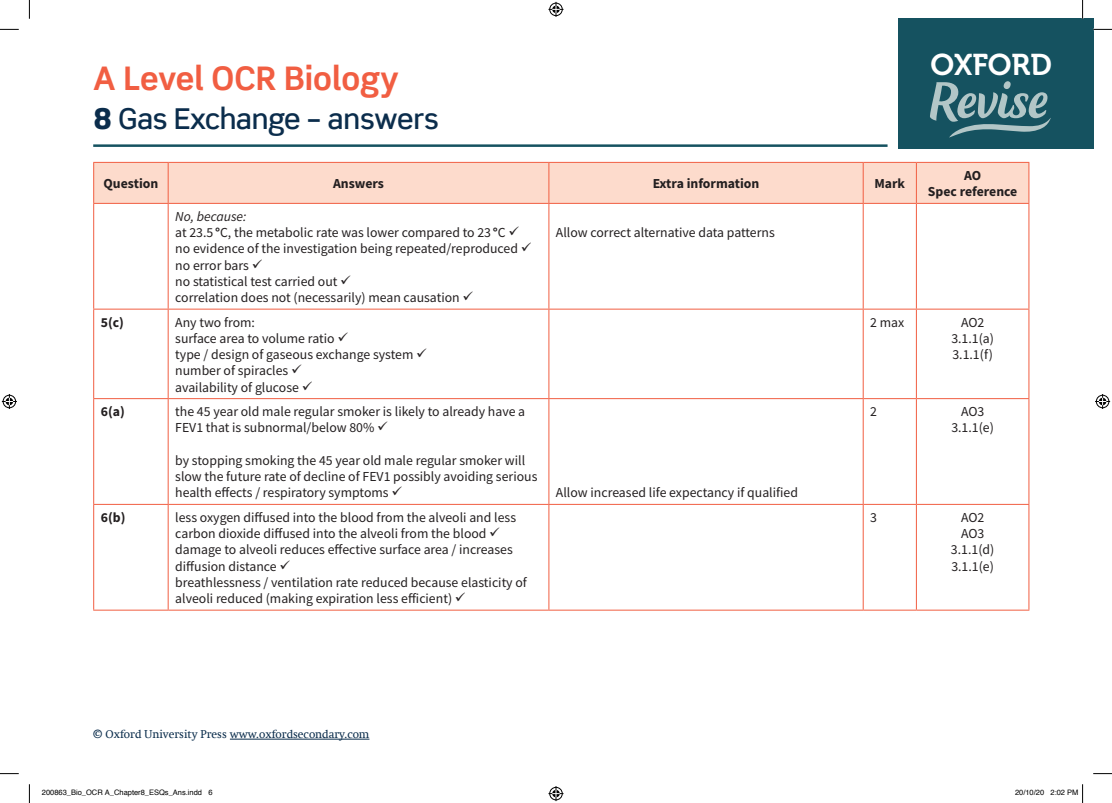
<style>
.page{position:relative;width:1112px;height:803px;background:#fff}
.page>*{position:absolute;margin:0;border:0;box-sizing:border-box;transform-origin:0 0}
.t1{font:700 32.5px "Scene Std";color:#f15e42}
.t2{font:29.88px "Museo 700";color:#fff}
.t3{font:500 28.75px "Scene Std";letter-spacing:-.015em;color:#0b2d4c}
.Answer_text_range_l{font:13.75px/16.2px "Source Sans Pro";color:#231f20}
.Answer_text_centred{font:13.75px "Source Sans Pro";letter-spacing:-.005em;color:#231f20}
.Answer_text_table_h{font:700 13.75px "Source Sans Pro";color:#231f20}
.Answer_text_range_l-2{font:700 13.75px "Source Sans Pro";color:#231f20}
.Answer_text_range_l-3{font:italic 13.75px "Source Sans Pro";color:#231f20}
.t4{font:11.25px "OUP2 Swift";color:#0b2d4c}
.t5{font:7.5px "Helvetica";color:#000}
.s1{font-weight:900}
.s2{font-weight:700}
</style>
<div class="page">
<div style="left:897px;top:19px;width:195px;height:130px;background:#155260"></div>
<svg style="left:930px;top:81px;width:120px;height:57px"></svg>
<hr style="left:93px;top:144px;width:794px;height:3px;background:#155260">
<hr style="left:230px;top:739px;width:139px;height:1px;background:#0b2d4c">
<div style="left:94px;top:163px;width:934px;height:40px;background:#fddbcc"></div>
<hr style="left:168px;top:163px;width:1px;height:40px;background:#f15e42">
<hr style="left:548px;top:163px;width:1px;height:40px;background:#f15e42">
<hr style="left:862px;top:163px;width:1px;height:40px;background:#f15e42">
<hr style="left:915px;top:163px;width:1px;height:40px;background:#f15e42">
<hr style="left:168px;top:204px;width:1px;height:105px;background:#f15e42">
<hr style="left:548px;top:204px;width:1px;height:105px;background:#f15e42">
<hr style="left:862px;top:204px;width:1px;height:105px;background:#f15e42">
<hr style="left:915px;top:204px;width:1px;height:105px;background:#f15e42">
<hr style="left:93px;top:309px;width:75px;height:1px;background:#f15e42">
<hr style="left:168px;top:309px;width:380px;height:1px;background:#f15e42">
<hr style="left:168px;top:310px;width:1px;height:88px;background:#f15e42">
<hr style="left:548px;top:309px;width:315px;height:1px;background:#f15e42">
<hr style="left:548px;top:310px;width:1px;height:88px;background:#f15e42">
<hr style="left:863px;top:309px;width:53px;height:1px;background:#f15e42">
<hr style="left:862px;top:310px;width:1px;height:88px;background:#f15e42">
<hr style="left:916px;top:309px;width:113px;height:1px;background:#f15e42">
<hr style="left:915px;top:310px;width:1px;height:88px;background:#f15e42">
<hr style="left:93px;top:398px;width:75px;height:1px;background:#f15e42">
<hr style="left:168px;top:398px;width:380px;height:1px;background:#f15e42">
<hr style="left:168px;top:399px;width:1px;height:105px;background:#f15e42">
<hr style="left:548px;top:398px;width:315px;height:1px;background:#f15e42">
<hr style="left:548px;top:399px;width:1px;height:105px;background:#f15e42">
<hr style="left:863px;top:398px;width:53px;height:1px;background:#f15e42">
<hr style="left:862px;top:399px;width:1px;height:105px;background:#f15e42">
<hr style="left:916px;top:398px;width:113px;height:1px;background:#f15e42">
<hr style="left:915px;top:399px;width:1px;height:105px;background:#f15e42">
<hr style="left:93px;top:504px;width:75px;height:1px;background:#f15e42">
<hr style="left:168px;top:504px;width:380px;height:1px;background:#f15e42">
<hr style="left:168px;top:505px;width:1px;height:105px;background:#f15e42">
<hr style="left:548px;top:504px;width:315px;height:1px;background:#f15e42">
<hr style="left:548px;top:505px;width:1px;height:105px;background:#f15e42">
<hr style="left:863px;top:504px;width:53px;height:1px;background:#f15e42">
<hr style="left:862px;top:505px;width:1px;height:105px;background:#f15e42">
<hr style="left:916px;top:504px;width:113px;height:1px;background:#f15e42">
<hr style="left:915px;top:505px;width:1px;height:105px;background:#f15e42">
<hr style="left:93px;top:610px;width:75px;height:1px;background:#f15e42">
<hr style="left:168px;top:610px;width:380px;height:1px;background:#f15e42">
<hr style="left:548px;top:610px;width:315px;height:1px;background:#f15e42">
<hr style="left:863px;top:610px;width:53px;height:1px;background:#f15e42">
<hr style="left:916px;top:610px;width:113px;height:1px;background:#f15e42">
<hr style="left:93px;top:204px;width:1px;height:105px;background:#f15e42">
<hr style="left:1028px;top:204px;width:1px;height:105px;background:#f15e42">
<hr style="left:93px;top:310px;width:1px;height:88px;background:#f15e42">
<hr style="left:1028px;top:310px;width:1px;height:88px;background:#f15e42">
<hr style="left:93px;top:399px;width:1px;height:105px;background:#f15e42">
<hr style="left:1028px;top:399px;width:1px;height:105px;background:#f15e42">
<hr style="left:93px;top:505px;width:1px;height:105px;background:#f15e42">
<hr style="left:1028px;top:505px;width:1px;height:105px;background:#f15e42">
<hr style="left:93px;top:162px;width:75px;height:1px;background:#f15e42">
<hr style="left:93px;top:163px;width:1px;height:40px;background:#f15e42">
<hr style="left:168px;top:162px;width:380px;height:1px;background:#f15e42">
<hr style="left:548px;top:162px;width:315px;height:1px;background:#f15e42">
<hr style="left:863px;top:162px;width:53px;height:1px;background:#f15e42">
<hr style="left:916px;top:162px;width:113px;height:1px;background:#f15e42">
<hr style="left:1028px;top:163px;width:1px;height:40px;background:#f15e42">
<hr style="left:93px;top:203px;width:75px;height:1px;background:#f15e42">
<hr style="left:168px;top:203px;width:380px;height:1px;background:#f15e42">
<hr style="left:548px;top:203px;width:315px;height:1px;background:#f15e42">
<hr style="left:863px;top:203px;width:53px;height:1px;background:#f15e42">
<hr style="left:916px;top:203px;width:113px;height:1px;background:#f15e42">
<svg style="left:0;top:29px;width:19px;height:1px"></svg>
<svg style="left:1092px;top:29px;width:19px;height:1px"></svg>
<svg style="left:0;top:773px;width:19px;height:1px"></svg>
<svg style="left:1093px;top:773px;width:18px;height:1px"></svg>
<svg style="left:29px;top:0;width:1px;height:19px"></svg>
<svg style="left:29px;top:784px;width:1px;height:19px"></svg>
<svg style="left:1081px;top:0;width:2px;height:19px"></svg>
<svg style="left:548px;top:2px;width:15px;height:15px"></svg>
<svg style="left:548px;top:786px;width:15px;height:15px"></svg>
<svg style="left:2px;top:394px;width:15px;height:15px"></svg>
<svg style="left:1095px;top:394px;width:14px;height:15px"></svg>
<svg style="left:1082px;top:784px;width:1px;height:19px"></svg>
<h1 class="t1" style="left:93px;top:58px;width:307px">A Level OCR Biology</h1>
<h3 class="t3" style="left:93px;top:101px;width:347px"><span class="s1">8</span> Gas Exchange – answers</h3>
<p class="Answer_text_table_h" style="left:103px;top:174px;width:56px">Question</p>
<p class="Answer_text_table_h" style="left:333px;top:174px;width:52px">Answers</p>
<p class="Answer_text_table_h" style="left:652px;top:174px;width:108px">Extra information</p>
<p class="Answer_text_table_h" style="left:874px;top:174px;width:32px">Mark</p>
<p class="Answer_text_range_l-3" style="left:175px;top:207px;width:73px">No, because:</p>
<p class="Answer_text_range_l" style="left:175px;top:224px;width:345px">at 23.5 <span class="s2">°</span>C, the metabolic rate was lower compared to 23 <span class="s2">°</span>C ✓</p>
<p class="Answer_text_range_l" style="left:175px;top:240px;width:358px">no evidence of the investigation being repeated/reproduced ✓</p>
<p class="Answer_text_range_l" style="left:175px;top:257px;width:89px">no error bars ✓</p>
<p class="Answer_text_range_l" style="left:175px;top:273px;width:177px">no statistical test carried out ✓</p>
<p class="Answer_text_range_l" style="left:175px;top:289px;width:299px">correlation does not (necessarily) mean causation ✓</p>
<p class="Answer_text_range_l" style="left:556px;top:224px;width:220px">Allow correct alternative data patterns</p>
<h2 class="t2" style="left:930px;top:48px;width:123px">OXFORD</h2>
<p class="Answer_text_table_h" style="left:963px;top:166px;width:19px">AO</p>
<p class="Answer_text_table_h" style="left:927px;top:182px;width:91px">Spec reference</p>
<p class="Answer_text_range_l-2" style="left:101px;top:313px;width:25px">5(c)</p>
<p class="Answer_text_range_l" style="left:175px;top:314px;width:81px">Any two from:</p>
<p class="Answer_text_range_l" style="left:175px;top:330px;width:174px">surface area to volume ratio ✓</p>
<p class="Answer_text_range_l" style="left:175px;top:346px;width:253px">type / design of gaseous exchange system ✓</p>
<p class="Answer_text_range_l" style="left:175px;top:362px;width:128px">number of spiracles ✓</p>
<p class="Answer_text_range_l" style="left:175px;top:379px;width:139px">availability of glucose ✓</p>
<p class="Answer_text_range_l-2" style="left:101px;top:402px;width:25px">6(a)</p>
<p class="Answer_text_range_l" style="left:175px;top:403px;width:351px">the 45 year old male regular smoker is likely to already have a<br>FEV1 that is subnormal/below 80% ✓</p>
<p class="Answer_text_range_l" style="left:175px;top:452px;width:363px">by stopping smoking the 45 year old male regular smoker will slow the future rate of decline of FEV1 possibly avoiding serious health effects / respiratory symptoms ✓</p>
<p class="Answer_text_range_l-2" style="left:101px;top:508px;width:26px">6(b)</p>
<p class="Answer_text_range_l" style="left:175px;top:509px;width:342px">less oxygen diffused into the blood from the alveoli and less carbon dioxide diffused into the alveoli from the blood ✓</p>
<p class="Answer_text_range_l" style="left:175px;top:541px;width:339px">damage to alveoli reduces effective surface area / increases diffusion distance ✓</p>
<p class="Answer_text_range_l" style="left:175px;top:574px;width:353px">breathlessness / ventilation rate reduced because elasticity of alveoli reduced (making expiration less efficient) ✓</p>
<p class="Answer_text_range_l" style="left:556px;top:484px;width:243px">Allow increased life expectancy if qualified</p>
<p class="t4" style="left:93px;top:728px;width:278px">© Oxford University Press www.oxfordsecondary.com</p>
<p class="Answer_text_range_l" style="left:870px;top:314px;width:36px">2 max</p>
<p class="Answer_text_centred" style="left:960px;top:313px;width:25px">AO2</p>
<p class="Answer_text_centred" style="left:951px;top:329px;width:44px">3.1.1(a)</p>
<p class="Answer_text_centred" style="left:952px;top:346px;width:42px">3.1.1(f)</p>
<p class="Answer_text_range_l" style="left:870px;top:403px;width:8px">2</p>
<p class="Answer_text_centred" style="left:960px;top:403px;width:25px">AO3</p>
<p class="Answer_text_centred" style="left:951px;top:419px;width:44px">3.1.1(e)</p>
<p class="Answer_text_range_l" style="left:870px;top:509px;width:8px">3</p>
<p class="Answer_text_centred" style="left:960px;top:508px;width:25px">AO2</p>
<p class="Answer_text_centred" style="left:960px;top:525px;width:25px">AO3</p>
<p class="Answer_text_centred" style="left:950px;top:541px;width:45px">3.1.1(d)</p>
<p class="Answer_text_centred" style="left:951px;top:557px;width:44px">3.1.1(e)</p>
<p class="t5" style="left:42px;top:787px;width:172px">200863_Bio_OCR A_Chapter8_ESQs_Ans.indd 6</p>
<p class="t5" style="left:1014px;top:787px;width:65px">20/10/20 2:02 PM</p>
</div>
